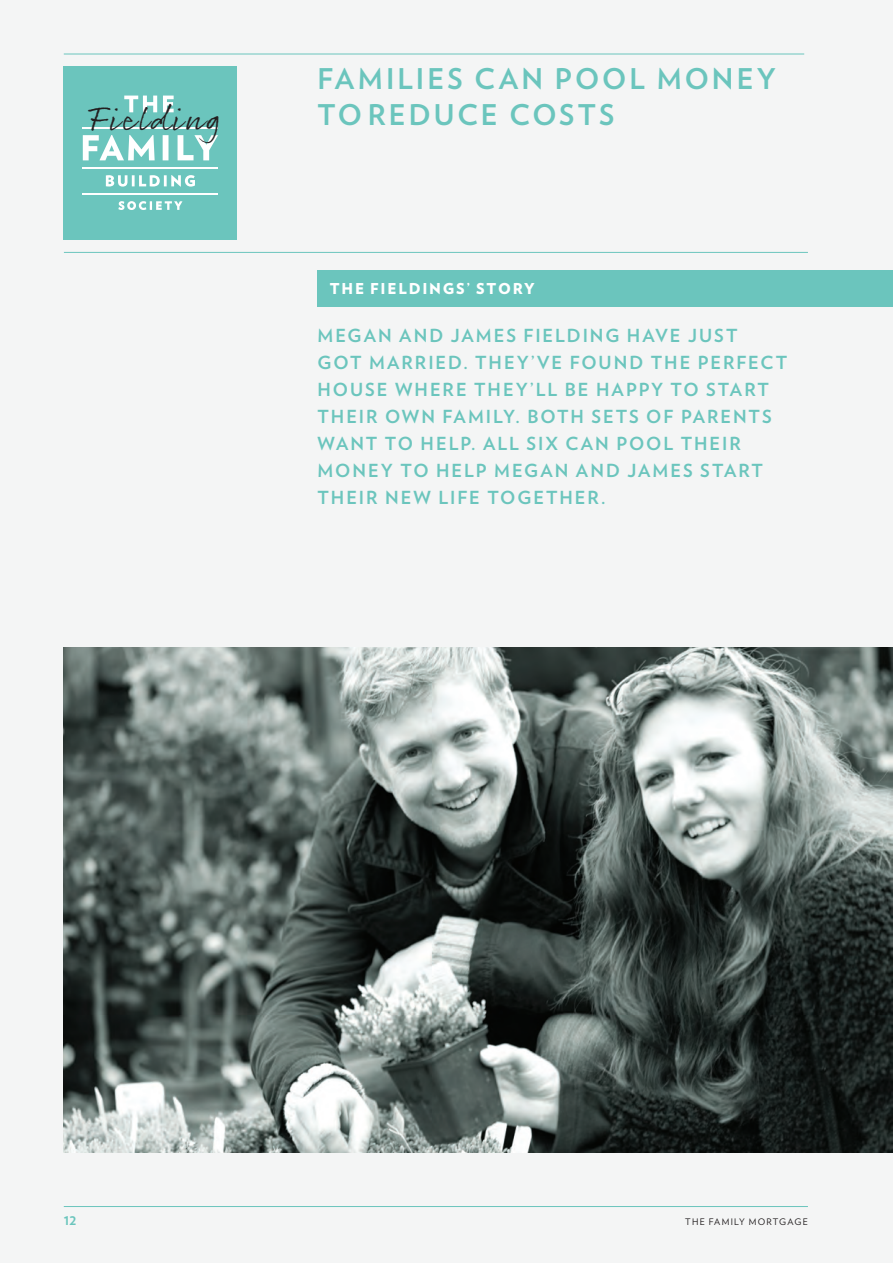
<style>
.page{position:relative;width:893px;height:1263px;background:#f4f5f5}
.page>*{position:absolute;margin:0;border:0;box-sizing:border-box;transform-origin:0 0}
.t1{font:34.2px "Rollerscript Rough";letter-spacing:.045em;color:#231f20}
.page_heading{font:700 28.5px/36px "Verlag";letter-spacing:.105em;color:#6bc5bd}
.t2{font:700 18px/27px "Verlag";letter-spacing:.11em;color:#6bc5bd}
.Subhead1{font:900 15px "Verlag";letter-spacing:.115em;color:#fff}
.t3{font:700 15px "Verlag";color:#6bc5bd}
.t4{font:9px "Verlag";letter-spacing:.135em;color:#231f20}
</style>
<div class="page">
<div style="left:64px;top:66px;width:173px;height:173px;background:#6bc5bd"></div>
<svg style="left:83px;top:135px;width:135px;height:25px"></svg>
<svg style="left:106px;top:175px;width:89px;height:12px"></svg>
<svg style="left:118px;top:201px;width:64px;height:9px"></svg>
<hr style="left:83px;top:127px;width:135px;height:1px;background:#fff">
<hr style="left:83px;top:167px;width:135px;height:1px;background:#fff">
<hr style="left:83px;top:193px;width:135px;height:1px;background:#fff">
<svg style="left:124px;top:96px;width:50px;height:16px"></svg>
<hr style="left:64px;top:252px;width:744px;height:1px;background:#6bc5bd">
<div style="left:317px;top:270px;width:576px;height:36px;background:#6bc5bd"></div>
<img style="left:64px;top:648px;width:829px;height:504px">
<hr style="left:64px;top:54px;width:740px;height:1px;background:#6bc5bd">
<hr style="left:64px;top:1206px;width:744px;height:1px;background:#6bc5bd">
<p class="t1" style="left:87px;top:97px;width:136px">Fielding</p>
<p class="page_heading" style="left:317px;top:59px;width:460px">FAMILIES CAN POOL MONEY<br>TO REDUCE COSTS</p>
<p class="Subhead1" style="left:330px;top:276px;width:206px">THE FIELDINGS’ STORY</p>
<p class="t2" style="left:317px;top:321px;width:471px">MEGAN AND JAMES FIELDING HAVE JUST<br>GOT MARRIED. THEY’VE FOUND THE PERFECT HOUSE WHERE THEY’LL BE HAPPY TO START THEIR OWN FAMILY. BOTH SETS OF PARENTS WANT TO HELP. ALL SIX CAN POOL THEIR MONEY TO HELP MEGAN AND JAMES START THEIR NEW LIFE TOGETHER.</p>
<p class="t3" style="left:64px;top:1207px;width:14px">12</p>
<p class="t4" style="left:685px;top:1215px;width:124px">THE FAMILY MORTGAGE</p>
</div>
